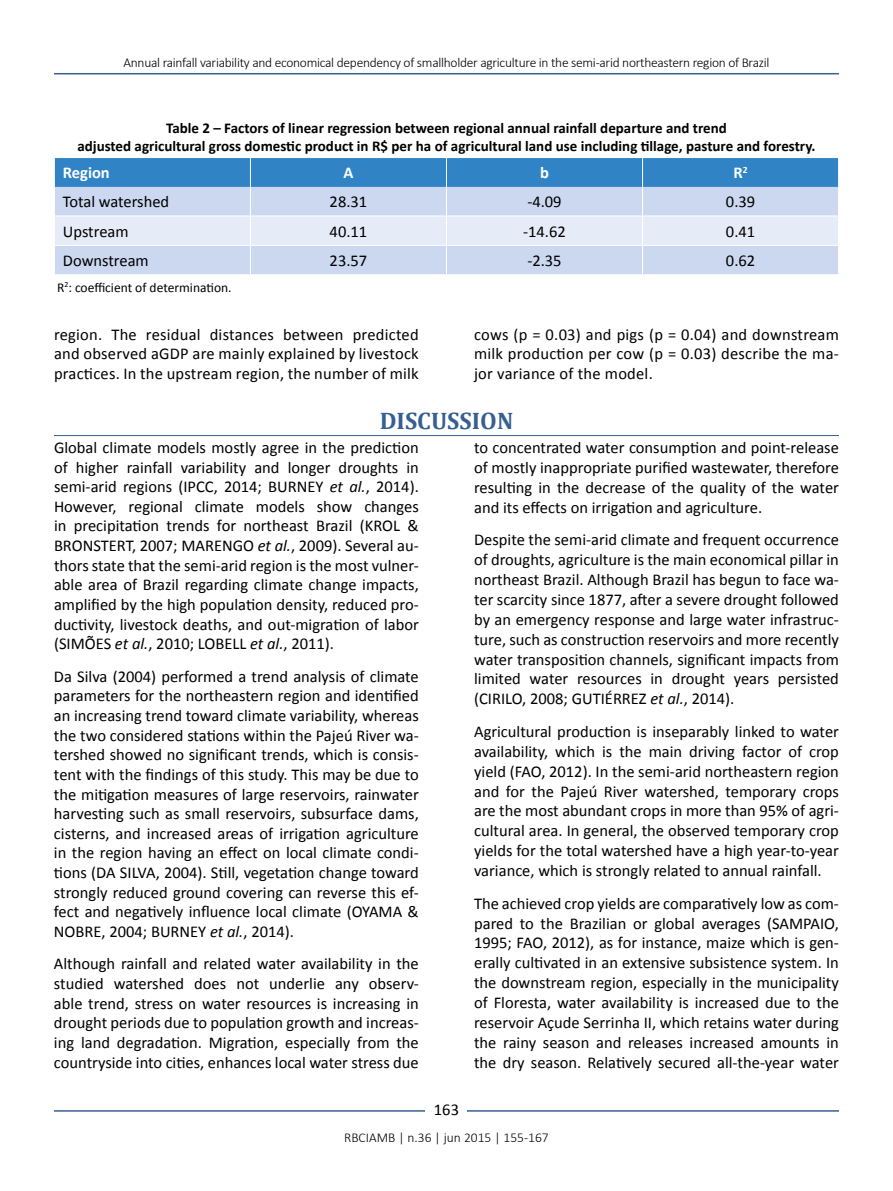
<style>
.page{position:relative;width:893px;height:1191px;background:#fff}
.page>*{position:absolute;margin:0;border:0;box-sizing:border-box;transform-origin:0 0}
.t1{font:700 24px "Cambria";color:#365f92}
.t2{font:16.5px/19.6px "Calibri";color:#000;text-align:justify}
.t3{font:700 16.5px "Calibri";color:#fff}
.t4{font:700 15px/18px "Calibri";color:#000;text-align:center}
.t5{font:300 13.5px "Calibri";letter-spacing:-.02em;color:#000}
.t6{font:13.5px "Calibri";color:#000}
.t7{font:300 13.5px "Calibri";color:#000}
.s1{font-style:italic}
</style>
<div class="page">
<hr style="left:54px;top:73px;width:785px;height:1px;background:#365f92">
<hr style="left:54px;top:1110px;width:785px;height:1px;background:#365f92">
<div style="left:426px;top:1096px;width:41px;height:26px;background:#fff"></div>
<hr style="left:54px;top:435px;width:785px;height:1px;background:#365f92">
<svg style="left:54px;top:158px;width:785px;height:116px;background:#abc8e7"></svg>
<hr style="left:54px;top:245px;width:196px;height:1px;background:#fff">
<hr style="left:250px;top:245px;width:196px;height:1px;background:#fff">
<hr style="left:446px;top:245px;width:196px;height:1px;background:#fff">
<hr style="left:642px;top:245px;width:197px;height:1px;background:#fff">
<p class="t5" style="left:124px;top:54px;width:647px">Annual rainfall variability and economical dependency of smallholder agriculture in the semi-arid northeastern region of Brazil</p>
<p class="t4" style="left:77px;top:119px;width:740px">Table 2 – Factors of linear regression between regional annual rainfall departure and trend<br>adjusted agricultural gross domestic product in R$ per ha of agricultural land use including tillage, pasture and forestry.</p>
<p class="t3" style="left:63px;top:162px;width:48px">Region</p>
<p class="t3" style="left:343px;top:162px;width:11px">A</p>
<p class="t3" style="left:540px;top:162px;width:10px">b</p>
<p class="t3" style="left:733px;top:162px;width:16px">R<sup>2</sup></p>
<p class="t2" style="left:63px;top:192px;width:108px">Total watershed</p>
<p class="t2" style="left:330px;top:192px;width:39px">28.31</p>
<p class="t2" style="left:527px;top:192px;width:36px">-4.09</p>
<p class="t2" style="left:726px;top:192px;width:31px">0.39</p>
<p class="t2" style="left:63px;top:222px;width:67px">Upstream</p>
<p class="t2" style="left:330px;top:222px;width:39px">40.11</p>
<p class="t2" style="left:523px;top:222px;width:44px">-14.62</p>
<p class="t2" style="left:726px;top:222px;width:31px">0.41</p>
<p class="t2" style="left:63px;top:251px;width:87px">Downstream</p>
<p class="t2" style="left:330px;top:251px;width:39px">23.57</p>
<p class="t2" style="left:527px;top:251px;width:36px">-2.35</p>
<p class="t2" style="left:726px;top:251px;width:31px">0.62</p>
<p class="t6" style="left:57px;top:279px;width:176px">R<sup>2</sup>: coefficient of determination.</p>
<p class="t2" style="left:54px;top:324px;width:366px">region. The residual distances between predicted and observed aGDP are mainly explained by livestock practices. In the upstream region, the number of milk</p>
<p class="t2" style="left:474px;top:324px;width:366px">cows (p = 0.03) and pigs (p = 0.04) and downstream milk production per cow (p = 0.03) describe the ma&shy;jor variance of the model.</p>
<h1 class="t1" style="left:380px;top:404px;width:135px">DISCUSSION</h1>
<p class="t2" style="left:54px;top:437px;width:366px">Global climate models mostly agree in the prediction of higher rainfall variability and longer droughts in semi-arid regions (IPCC, 2014; BURNEY <span class="s1">et al.</span>, 2014).<br>However, regional climate models show changes in precipitation trends for northeast Brazil (KROL &amp; BRONSTERT, 2007; MARENGO <span class="s1">et al.</span>, 2009). Several au&shy;thors state that the semi-arid region is the most vulner&shy;able area of Brazil regarding climate change impacts, amplified by the high population density, reduced pro&shy;ductivity, livestock deaths, and out-migration of labor (SIMÕES <span class="s1">et al.</span>, 2010; LOBELL <span class="s1">et al.</span>, 2011).</p>
<p class="t2" style="left:54px;top:666px;width:366px">Da Silva (2004) performed a trend analysis of climate parameters for the northeastern region and identified an increasing trend toward climate variability, whereas the two considered stations within the Pajeú River wa&shy;tershed showed no significant trends, which is consis&shy;tent with the findings of this study. This may be due to the mitigation measures of large reservoirs, rainwater harvesting such as small reservoirs, subsurface dams, cisterns, and increased areas of irrigation agriculture in the region having an effect on local climate condi&shy;tions (DA SILVA, 2004). Still, vegetation change toward strongly reduced ground covering can reverse this ef&shy;fect and negatively influence local climate (OYAMA &amp; NOBRE, 2004; BURNEY <span class="s1">et al.</span>, 2014).</p>
<p class="t2" style="left:54px;top:954px;width:366px">Although rainfall and related water availability in the studied watershed does not underlie any observ&shy;able trend, stress on water resources is increasing in drought periods due to population growth and increas&shy;ing land degradation. Migration, especially from the countryside into cities, enhances local water stress due</p>
<p class="t2" style="left:474px;top:438px;width:366px">to concentrated water consumption and point-release of mostly inappropriate purified wastewater, therefore resulting in the decrease of the quality of the water and its effects on irrigation and agriculture.</p>
<p class="t2" style="left:474px;top:530px;width:366px">Despite the semi-arid climate and frequent occurrence of droughts, agriculture is the main economical pillar in northeast Brazil. Although Brazil has begun to face wa&shy;ter scarcity since 1877, after a severe drought followed by an emergency response and large water infrastruc&shy;ture, such as construction reservoirs and more recently water transposition channels, significant impacts from limited water resources in drought years persisted (CIRILO, 2008; GUTIÉRREZ <span class="s1">et al.</span>, 2014).</p>
<p class="t2" style="left:474px;top:721px;width:366px">Agricultural production is inseparably linked to water availability, which is the main driving factor of crop yield (FAO, 2012). In the semi-arid northeastern region and for the Pajeú River watershed, temporary crops are the most abundant crops in more than 95% of agri&shy;cultural area. In general, the observed temporary crop yields for the total watershed have a high year-to-year variance, which is strongly related to annual rainfall.</p>
<p class="t2" style="left:474px;top:893px;width:366px">The achieved crop yields are comparatively low as com&shy;pared to the Brazilian or global averages (SAMPAIO, 1995; FAO, 2012), as for instance, maize which is gen&shy;erally cultivated in an extensive subsistence system. In the downstream region, especially in the municipality of Floresta, water availability is increased due to the reservoir Açude Serrinha II, which retains water during the rainy season and releases increased amounts in the dry season. Relatively secured all-the-year water</p>
<p class="t2" style="left:434px;top:1100px;width:27px">163</p>
<p class="t7" style="left:344px;top:1129px;width:206px">RBCIAMB | n.36 | jun 2015 | 155-167</p>
</div>
